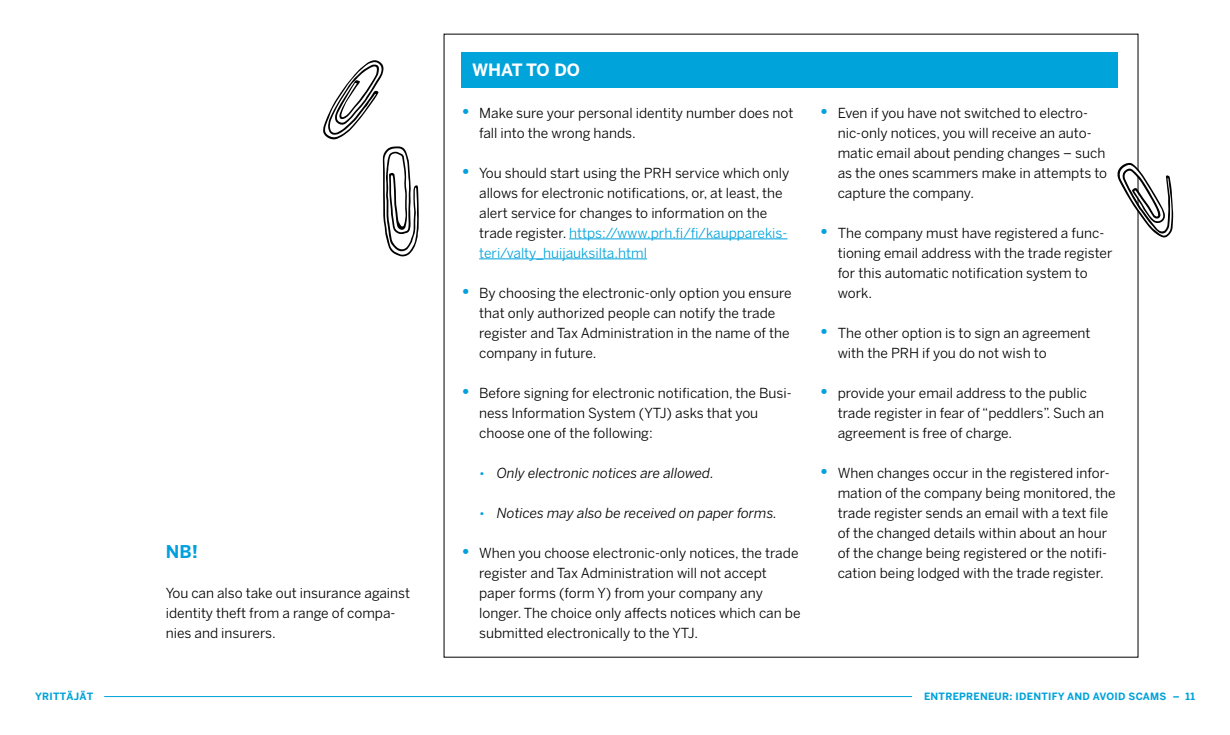
<style>
.page{position:relative;width:1230px;height:735px;background:#fff}
.page>*{position:absolute;margin:0;border:0;box-sizing:border-box;transform-origin:0 0}
.t1{font:700 17.5px "Benton Sans";color:#00a0df}
.t2{font:700 16.88px "Benton Sans";color:#fff}
.t3{font:13.75px/20px "Benton Sans";color:#000}
.t4{font:italic 13.75px "Benton Sans";color:#000}
.t5{font:700 10px "Benton Sans";letter-spacing:.025em;color:#00a3da}
.s1{font-weight:700;font-size:18.75px;color:#00a0df}
.s2{color:#00a3da}
.s3{font-style:normal;font-size:12.5px;color:#00a0df}
</style>
<div class="page">
<hr style="left:104px;top:696px;width:886px;height:1px;background:#00a3da">
<div style="left:912px;top:678px;width:283px;height:22px;background:#fff"></div>
<hr style="left:569px;top:239px;width:218px;height:1px;background:#00a3da">
<hr style="left:479px;top:259px;width:168px;height:1px;background:#00a3da">
<div style="left:461px;top:52px;width:657px;height:36px;background:#00a3da"></div>
<svg style="left:323px;top:60px;width:96px;height:197px"></svg>
<svg style="left:1117px;top:163px;width:56px;height:75px"></svg>
<p class="t1" style="left:166px;top:541px;width:34px">NB!</p>
<p class="t3" style="left:166px;top:582px;width:246px">You can also take out insurance against identity theft from a range of compa&shy;nies and insurers.</p>
<p class="t2" style="left:472px;top:60px;width:109px">WHAT TO DO</p>
<p class="t3" style="left:479px;top:102px;width:316px;text-indent:-18px"><span class="s1">•</span> Make sure your personal identity number does not fall into the wrong hands.</p>
<p class="t3" style="left:479px;top:162px;width:312px;text-indent:-18px"><span class="s1">•</span> You should start using the PRH service which only allows for electronic notifications, or, at least, the alert service for changes to information on the trade register. <span class="s2">https://www.prh.fi/fi/kaupparekis&shy;teri/valty_huijauksilta.html</span></p>
<p class="t3" style="left:479px;top:282px;width:314px;text-indent:-18px"><span class="s1">•</span> By choosing the electronic-only option you ensure that only authorized people can notify the trade register and Tax Administration in the name of the company in future.</p>
<p class="t3" style="left:479px;top:382px;width:314px;text-indent:-18px"><span class="s1">•</span> Before signing for electronic notification, the Busi&shy;ness Information System (YTJ) asks that you choose one of the following:</p>
<p class="t4" style="left:479px;top:464px;width:236px"><span class="s3">•</span> Only electronic notices are allowed.</p>
<p class="t4" style="left:479px;top:504px;width:299px"><span class="s3">•</span> Notices may also be received on paper forms.</p>
<p class="t3" style="left:479px;top:542px;width:323px;text-indent:-18px"><span class="s1">•</span> When you choose electronic-only notices, the trade register and Tax Administration will not accept paper forms (form Y) from your company any longer. The choice only affects notices which can be submitted electronically to the YTJ.</p>
<p class="t3" style="left:838px;top:102px;width:271px;text-indent:-18px"><span class="s1">•</span> Even if you have not switched to electro&shy;nic-only notices, you will receive an auto&shy;matic email about pending changes – such as the ones scammers make in attempts to capture the company.</p>
<p class="t3" style="left:838px;top:222px;width:276px;text-indent:-18px"><span class="s1">•</span> The company must have registered a func&shy;tioning email address with the trade register for this automatic notification system to work.</p>
<p class="t3" style="left:838px;top:322px;width:254px;text-indent:-18px"><span class="s1">•</span> The other option is to sign an agreement with the PRH if you do not wish to</p>
<p class="t3" style="left:838px;top:382px;width:268px;text-indent:-18px"><span class="s1">•</span> provide your email address to the public trade register in fear of “peddlers”. Such an agreement is free of charge.</p>
<p class="t3" style="left:838px;top:462px;width:279px;text-indent:-18px"><span class="s1">•</span> When changes occur in the registered infor&shy;mation of the company being monitored, the trade register sends an email with a text file of the changed details within about an hour of the change being registered or the notifi&shy;cation being lodged with the trade register.</p>
<p class="t5" style="left:35px;top:690px;width:60px">YRITTÄJÄT</p>
<p class="t5" style="left:924px;top:690px;width:272px">ENTREPRENEUR: IDENTIFY AND AVOID SCAMS – 11</p>
</div>
